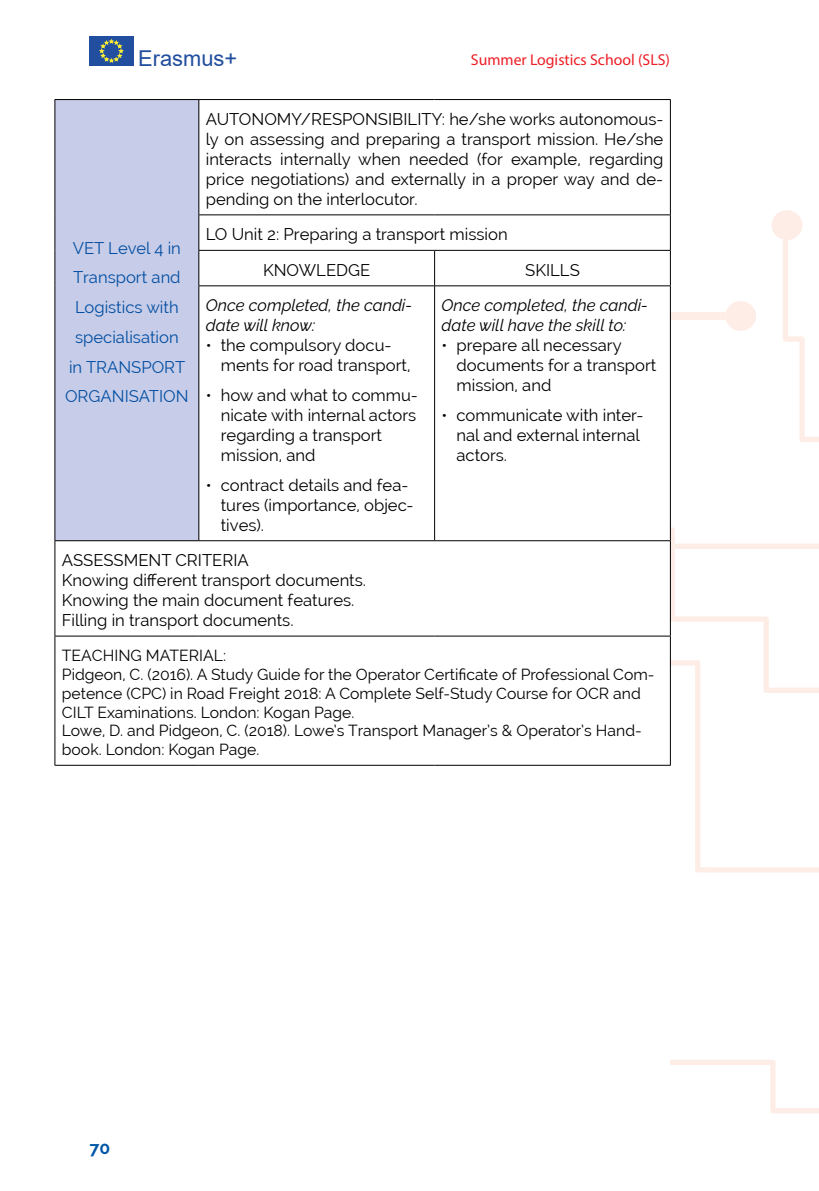
<style>
.page{position:relative;width:819px;height:1191px;background:#fff}
.page>*{position:absolute;margin:0;border:0;box-sizing:border-box;transform-origin:0 0}
.t1{font:21.88px "Arial";color:#214e9e}
.t2{font:700 17.5px "Raleway";color:#0056a7}
.t3{font:16.62px/19.9px "Raleway";color:#000}
.t4{font:italic 16.62px/19.9px "Raleway";color:#000}
.t5{font:16.62px/29.8px "Raleway";color:#034ea2;text-align:center}
.t6{font:15.75px/18.9px "Raleway";color:#000}
.t7{font:15.75px "Myriad Pro";color:#ed1d24}
</style>
<div class="page">
<svg style="left:670px;top:693px;width:149px;height:179px"></svg>
<svg style="left:670px;top:214px;width:149px;height:479px"></svg>
<svg style="left:670px;top:1060px;width:149px;height:53px"></svg>
<svg style="left:671px;top:301px;width:85px;height:195px"></svg>
<svg style="left:771px;top:210px;width:31px;height:30px"></svg>
<div style="left:89px;top:36px;width:44px;height:30px;background:#214e9e"></div>
<svg style="left:100px;top:39px;width:23px;height:23px"></svg>
<div style="left:55px;top:100px;width:144px;height:441px;background:#c7cde8"></div>
<hr style="left:55px;top:99px;width:144px;height:1px;background:#000">
<hr style="left:55px;top:100px;width:1px;height:115px;background:#000">
<hr style="left:55px;top:215px;width:1px;height:35px;background:#000">
<hr style="left:55px;top:250px;width:1px;height:36px;background:#000">
<hr style="left:55px;top:286px;width:1px;height:254px;background:#000">
<hr style="left:199px;top:99px;width:235px;height:1px;background:#000">
<hr style="left:198px;top:100px;width:1px;height:114px;background:#000">
<hr style="left:434px;top:99px;width:236px;height:1px;background:#000">
<hr style="left:670px;top:100px;width:1px;height:114px;background:#000">
<hr style="left:198px;top:214px;width:236px;height:1px;background:#000">
<hr style="left:198px;top:215px;width:1px;height:35px;background:#000">
<hr style="left:434px;top:214px;width:236px;height:1px;background:#000">
<hr style="left:670px;top:215px;width:1px;height:35px;background:#000">
<hr style="left:198px;top:250px;width:236px;height:1px;background:#000">
<hr style="left:198px;top:251px;width:1px;height:34px;background:#000">
<hr style="left:434px;top:250px;width:236px;height:1px;background:#000">
<hr style="left:434px;top:251px;width:1px;height:34px;background:#000">
<hr style="left:670px;top:251px;width:1px;height:34px;background:#000">
<hr style="left:198px;top:285px;width:236px;height:1px;background:#000">
<hr style="left:198px;top:286px;width:1px;height:254px;background:#000">
<hr style="left:434px;top:285px;width:236px;height:1px;background:#000">
<hr style="left:434px;top:286px;width:1px;height:254px;background:#000">
<hr style="left:670px;top:286px;width:1px;height:254px;background:#000">
<hr style="left:55px;top:540px;width:144px;height:1px;background:#000">
<hr style="left:55px;top:541px;width:1px;height:95px;background:#000">
<hr style="left:199px;top:540px;width:235px;height:1px;background:#000">
<hr style="left:434px;top:540px;width:236px;height:1px;background:#000">
<hr style="left:670px;top:541px;width:1px;height:95px;background:#000">
<hr style="left:55px;top:636px;width:144px;height:1px;background:#000">
<hr style="left:55px;top:636px;width:1px;height:129px;background:#000">
<hr style="left:199px;top:636px;width:235px;height:1px;background:#000">
<hr style="left:434px;top:636px;width:236px;height:1px;background:#000">
<hr style="left:670px;top:636px;width:1px;height:129px;background:#000">
<hr style="left:55px;top:765px;width:144px;height:1px;background:#000">
<hr style="left:199px;top:765px;width:235px;height:1px;background:#000">
<hr style="left:434px;top:765px;width:236px;height:1px;background:#000">
<h1 class="t1" style="left:138px;top:43px;width:100px">Erasmus+</h1>
<p class="t7" style="left:471px;top:50px;width:201px">Summer Logistics School (SLS)</p>
<p class="t5" style="left:65px;top:233px;width:125px">VET Level 4 in<br>Transport and<br>Logistics with specialisation<br>in TRANSPORT<br>ORGANISATION</p>
<p class="t3" style="left:206px;top:109px;width:459px;text-align:justify">AUTONOMY/RESPONSIBILITY: he/she works autonomous&shy;ly on assessing and preparing a transport mission. He/she interacts internally when needed (for example, regarding price negotiations) and externally in a proper way and de&shy;pending on the interlocutor.</p>
<p class="t3" style="left:263px;top:217px;width:246px;line-height:35.5px;text-indent:-57px">LO Unit 2: Preparing a transport mission<br>KNOWLEDGE</p>
<p class="t3" style="left:525px;top:260px;width:56px">SKILLS</p>
<p class="t4" style="left:206px;top:295px;width:208px">Once completed, the candi&shy;date will know:</p>
<p class="t3" style="left:221px;top:335px;width:191px;text-indent:-15px">• the compulsory docu&shy;ments for road transport,</p>
<p class="t3" style="left:221px;top:385px;width:199px;text-indent:-15px">• how and what to commu&shy;nicate with internal actors regarding a transport mission, and</p>
<p class="t3" style="left:221px;top:475px;width:194px;text-indent:-15px">• contract details and fea&shy;tures (importance, objec&shy;tives).</p>
<p class="t4" style="left:441px;top:295px;width:208px">Once completed, the candi&shy;date will have the skill to:</p>
<p class="t3" style="left:456px;top:335px;width:201px;text-indent:-15px">• prepare all necessary documents for a transport mission, and</p>
<p class="t3" style="left:456px;top:405px;width:188px;text-indent:-15px">• communicate with inter&shy;nal and external internal actors.</p>
<p class="t3" style="left:62px;top:550px;width:305px">ASSESSMENT CRITERIA<br>Knowing different transport documents.<br>Knowing the main document features.<br>Filling in transport documents.</p>
<p class="t6" style="left:62px;top:646px;width:594px">TEACHING MATERIAL:<br>Pidgeon, C. (2016). A Study Guide for the Operator Certificate of Professional Com&shy;petence (CPC) in Road Freight 2018: A Complete Self-Study Course for OCR and CILT Examinations. London: Kogan Page.<br>Lowe, D. and Pidgeon, C. (2018). Lowe’s Transport Manager’s &amp; Operator’s Hand&shy;book. London: Kogan Page.</p>
<p class="t2" style="left:89px;top:1137px;width:22px">70</p>
</div>
